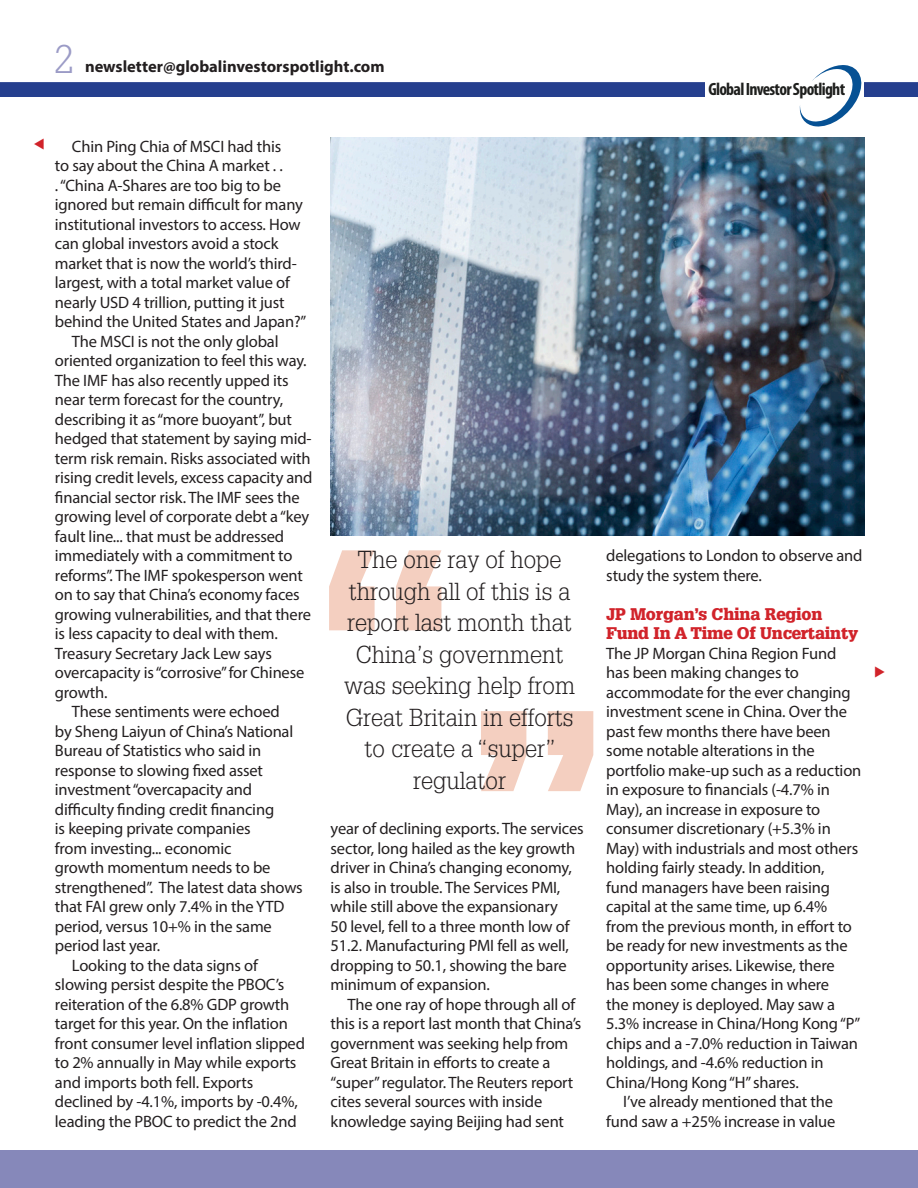
<style>
.page{position:relative;width:918px;height:1188px;background:#fff}
.page>*{position:absolute;margin:0;border:0;box-sizing:border-box;transform-origin:0 0}
.t1{font:900 261.3px "Glypha";color:#f4cfc0}
.t2{font:300 39px "Glypha";color:#9b9bc6}
.GIS_quote{font:300 24px/31.5px "Glypha";color:#231f20;text-align:center}
.t3{font:700 condensed 17.85px "Myriad Pro";letter-spacing:-.04em;color:#1e1f1d}
.gis_body_1{font:16.5px/19.5px "Myriad Pro";letter-spacing:-.01em;color:#231f20}
.GIS_x_head{font:900 16.5px/19.5px "Glypha";letter-spacing:-.01em;color:#d1232a}
.t4{font:700 16.5px "Myriad Pro";color:#231f20}
</style>
<div class="page">
<div style="left:0;top:0;width:918px;height:97px;background:#253f8e"></div>
<div style="left:0;top:0;width:918px;height:82px;background:#fff"></div>
<div style="left:706px;top:16px;width:158px;height:122px;background:#fff"></div>
<svg style="left:799px;top:65px;width:62px;height:61px"></svg>
<div style="left:0;top:1150px;width:918px;height:38px;background:#8688ba"></div>
<img style="left:331px;top:138px;width:534px;height:398px">
<p class="t2" style="left:54px;top:37px;width:21px">2</p>
<p class="t4" style="left:85px;top:55px;width:301px">newsletter@globalinvestorspotlight.com</p>
<p class="t3" style="left:708px;top:78px;width:138px">Global Investor Spotlight</p>
<p class="gis_body_1" style="left:55px;top:136px;width:253px;text-indent:17px">Chin Ping Chia of MSCI had this<br>to say about the China A market . .<br>. “China A-Shares are too big to be ignored but remain difficult for many institutional investors to access. How can global investors avoid a stock market that is now the world’s third&shy;largest, with a total market value of nearly USD 4 trillion, putting it just behind the United States and Japan?”</p>
<p class="gis_body_1" style="left:55px;top:331px;width:259px;text-indent:17px">The MSCI is not the only global oriented organization to feel this way.<br>The IMF has also recently upped its near term forecast for the country, describing it as “more buoyant”, but hedged that statement by saying mid&shy;term risk remain. Risks associated with rising credit levels, excess capacity and financial sector risk. The IMF sees the growing level of corporate debt a “key fault line... that must be addressed immediately with a commitment to reforms”. The IMF spokesperson went on to say that China’s economy faces growing vulnerabilities, and that there is less capacity to deal with them.<br>Treasury Secretary Jack Lew says overcapacity is “corrosive” for Chinese growth.</p>
<p class="gis_body_1" style="left:55px;top:702px;width:249px;text-indent:17px">These sentiments were echoed<br>by Sheng Laiyun of China’s National<br>Bureau of Statistics who said in response to slowing fixed asset investment “overcapacity and difficulty finding credit financing<br>is keeping private companies<br>from investing... economic<br>growth momentum needs to be strengthened”. The latest data shows that FAI grew only 7.4% in the YTD period, versus 10+% in the same period last year.</p>
<p class="gis_body_1" style="left:55px;top:955px;width:252px;text-indent:17px">Looking to the data signs of slowing persist despite the PBOC’s reiteration of the 6.8% GDP growth target for this year. On the inflation front consumer level inflation slipped to 2% annually in May while exports and imports both fell. Exports declined by -4.1%, imports by -0.4%, leading the PBOC to predict the 2nd</p>
<p class="t1" style="left:313px;top:486px;width:147px">“</p>
<p class="GIS_quote" style="left:358px;top:545px;width:206px">The one ray of hope</p>
<p class="GIS_quote" style="left:349px;top:576px;width:223px">through all of this is a</p>
<p class="GIS_quote" style="left:347px;top:608px;width:226px">report last month that</p>
<p class="GIS_quote" style="left:356px;top:639px;width:209px">China’s government</p>
<p class="GIS_quote" style="left:344px;top:670px;width:232px">was seeking help from<br>Great Britain in efforts to create a “super” regulator</p>
<p class="t1" style="left:610px;top:856px;width:147px;rotate:-180deg">“</p>
<p class="gis_body_1" style="left:331px;top:819px;width:255px">year of declining exports. The services sector, long hailed as the key growth driver in China’s changing economy, is also in trouble. The Services PMI, while still above the expansionary<br>50 level, fell to a three month low of 51.2. Manufacturing PMI fell as well, dropping to 50.1, showing the bare minimum of expansion.</p>
<p class="gis_body_1" style="left:331px;top:994px;width:252px;text-indent:17px">The one ray of hope through all of this is a report last month that China’s government was seeking help from Great Britain in efforts to create a “super” regulator. The Reuters report cites several sources with inside knowledge saying Beijing had sent</p>
<p class="gis_body_1" style="left:606px;top:546px;width:258px">delegations to London to observe and study the system there.</p>
<p class="GIS_x_head" style="left:606px;top:604px;width:254px">JP Morgan’s China Region<br>Fund In A Time Of Uncertainty</p>
<p class="gis_body_1" style="left:606px;top:643px;width:257px">The JP Morgan China Region Fund has been making changes to accommodate for the ever changing investment scene in China. Over the past few months there have been some notable alterations in the portfolio make-up such as a reduction in exposure to financials (-4.7% in May), an increase in exposure to consumer discretionary (+5.3% in May) with industrials and most others holding fairly steady. In addition,<br>fund managers have been raising capital at the same time, up 6.4% from the previous month, in effort to be ready for new investments as the opportunity arises. Likewise, there has been some changes in where<br>the money is deployed. May saw a 5.3% increase in China/Hong Kong “P” chips and a -7.0% reduction in Taiwan holdings, and -4.6% reduction in China/Hong Kong “H” shares.</p>
<p class="gis_body_1" style="left:606px;top:1092px;width:231px;text-align:right">I’ve already mentioned that the fund saw a +25% increase in value</p>
</div>
